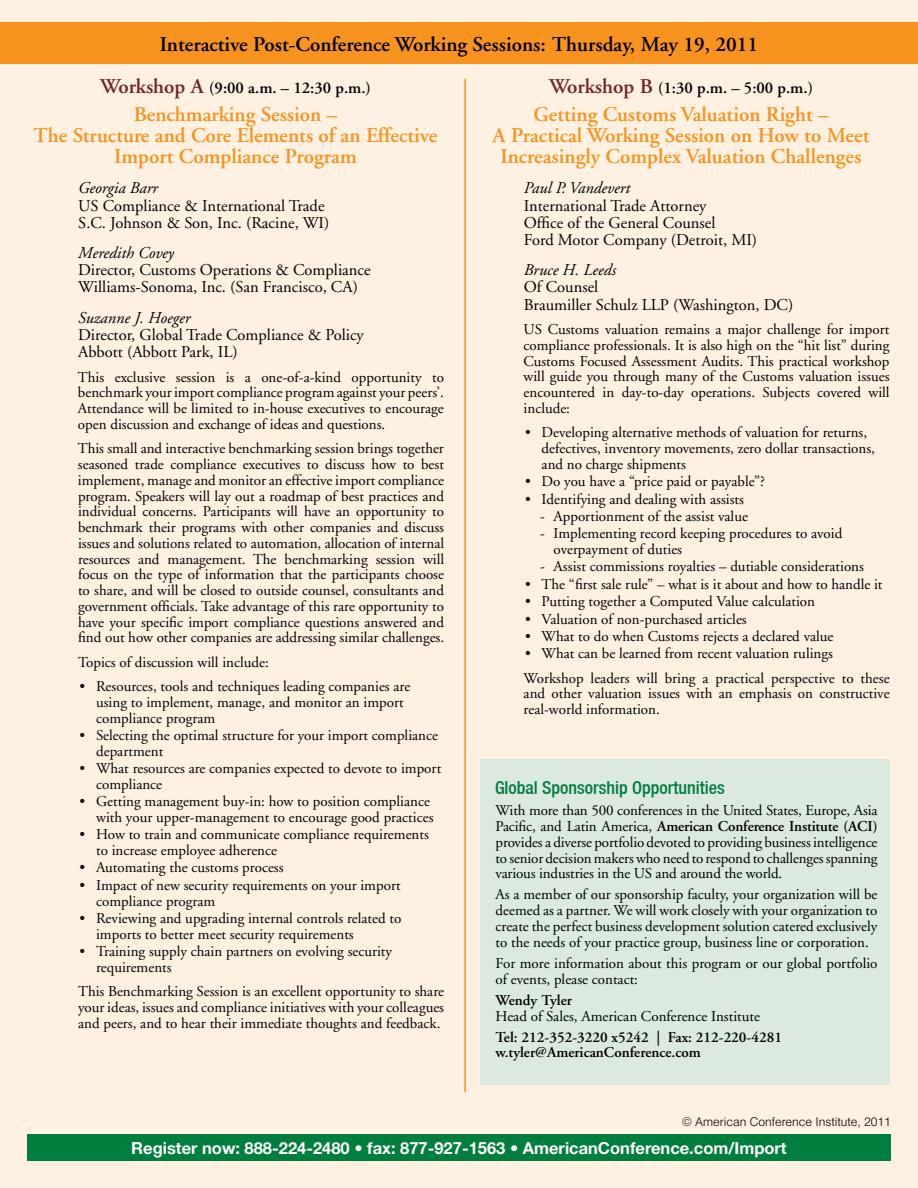
<style>
.page{position:relative;width:918px;height:1188px;background:#fff}
.page>*{position:absolute;margin:0;border:0;box-sizing:border-box;transform-origin:0 0}
.t1{font:600 21px/21px "Adobe Garamond";color:#f7931e;text-align:center}
.t2{font:600 21px "Adobe Garamond";color:#000}
.t3{font:500 condensed 18px "Helvetica Neue";color:#007e3d}
.t4{font:16.5px/17.2px "Adobe Garamond";color:#000}
.t5{font:700 16.5px "Helvetica Neue";color:#fff}
.t6{font:italic 16.5px "Adobe Garamond";color:#000}
.t7{font:600 16.5px "Adobe Garamond";color:#000}
.t8{font:15px/15.8px "Adobe Garamond";color:#000}
.t9{font:600 15px/15.8px "Adobe Garamond";color:#000}
.t10{font:300 12px "Helvetica";color:#000}
.s1{font-size:21px;color:#712627}
.s2{font-weight:600}
</style>
<div class="page">
<div style="left:1px;top:0;width:917px;height:1188px;background:#fff1e1"></div>
<div style="left:1px;top:22px;width:917px;height:41px;background:#f7931e"></div>
<div style="left:481px;top:760px;width:409px;height:325px;background:#dbe9df"></div>
<div style="left:27px;top:1134px;width:864px;height:27px;background:#007e3d"></div>
<hr style="left:464px;top:79px;width:2px;height:1013px;background:#f7931e">
<h1 class="t2" style="left:160px;top:33px;width:600px">Interactive Post-Conference Working Sessions: Thursday, May 19, 2011</h1>
<p class="t7" style="left:100px;top:79px;width:272px"><span class="s1">Workshop A</span> (9:00 a.m. – 12:30 p.m.)</p>
<h1 class="t1" style="left:34px;top:104px;width:405px">Benchmarking Session –<br>The Structure and Core Elements of an Effective<br>Import Compliance Program</h1>
<p class="t6" style="left:78px;top:179px;width:81px">Georgia Barr</p>
<p class="t4" style="left:78px;top:197px;width:253px">US Compliance &amp; International Trade<br>S.C. Johnson &amp; Son, Inc. (Racine, WI)</p>
<p class="t6" style="left:78px;top:244px;width:97px">Meredith Covey</p>
<p class="t4" style="left:78px;top:262px;width:294px">Director, Customs Operations &amp; Compliance<br>Williams-Sonoma, Inc. (San Francisco, CA)</p>
<p class="t6" style="left:78px;top:309px;width:114px">Suzanne J. Hoeger</p>
<p class="t4" style="left:78px;top:327px;width:287px">Director, Global Trade Compliance &amp; Policy<br>Abbott (Abbott Park, IL)</p>
<p class="t8" style="left:78px;top:369px;width:368px;text-align:justify">This exclusive session is a one-of-a-kind opportunity to benchmark your import compliance program against your peers’.<br>Attendance will be limited to in-house executives to encourage open discussion and exchange of ideas and questions.</p>
<p class="t8" style="left:78px;top:441px;width:368px;text-align:justify">This small and interactive benchmarking session brings together seasoned trade compliance executives to discuss how to best implement, manage and monitor an effective import compliance program. Speakers will lay out a roadmap of best practices and individual concerns. Participants will have an opportunity to benchmark their programs with other companies and discuss issues and solutions related to automation, allocation of internal resources and management. The benchmarking session will focus on the type of information that the participants choose to share, and will be closed to outside counsel, consultants and government officials. Take advantage of this rare opportunity to have your specific import compliance questions answered and find out how other companies are addressing similar challenges.</p>
<p class="t8" style="left:78px;top:654px;width:192px">Topics of discussion will include:</p>
<p class="t8" style="left:96px;top:679px;width:316px;text-indent:-16px">• Resources, tools and techniques leading companies are using to implement, manage, and monitor an import compliance program</p>
<p class="t8" style="left:96px;top:728px;width:343px;text-indent:-16px">• Selecting the optimal structure for your import compliance department</p>
<p class="t8" style="left:96px;top:761px;width:347px;text-indent:-16px">• What resources are companies expected to devote to import compliance</p>
<p class="t8" style="left:80px;top:794px;width:355px;text-align:right">• Getting management buy-in: how to position compliance with your upper-management to encourage good practices</p>
<p class="t8" style="left:96px;top:827px;width:334px;text-indent:-16px">• How to train and communicate compliance requirements to increase employee adherence</p>
<p class="t8" style="left:80px;top:860px;width:206px">• Automating the customs process</p>
<p class="t8" style="left:96px;top:878px;width:306px;text-indent:-16px">• Impact of new security requirements on your import compliance program</p>
<p class="t8" style="left:96px;top:911px;width:307px;text-indent:-16px">• Reviewing and upgrading internal controls related to imports to better meet security requirements</p>
<p class="t8" style="left:96px;top:944px;width:298px;text-indent:-16px">• Training supply chain partners on evolving security requirements</p>
<p class="t8" style="left:78px;top:984px;width:368px;text-align:justify">This Benchmarking Session is an excellent opportunity to share your ideas, issues and compliance initiatives with your colleagues and peers, and to hear their immediate thoughts and feedback.</p>
<p class="t7" style="left:549px;top:79px;width:265px"><span class="s1">Workshop B</span> (1:30 p.m. – 5:00 p.m.)</p>
<h1 class="t1" style="left:493px;top:104px;width:378px">Getting Customs Valuation Right –<br>A Practical Working Session on How to Meet<br>Increasingly Complex Valuation Challenges</h1>
<p class="t6" style="left:524px;top:179px;width:108px">Paul P. Vandevert</p>
<p class="t4" style="left:524px;top:197px;width:235px">International Trade Attorney<br>Office of the General Counsel<br>Ford Motor Company (Detroit, MI)</p>
<p class="t6" style="left:524px;top:261px;width:94px">Bruce H. Leeds</p>
<p class="t4" style="left:524px;top:279px;width:271px">Of Counsel<br>Braumiller Schulz LLP (Washington, DC)</p>
<p class="t8" style="left:523px;top:322px;width:368px;text-align:justify">US Customs valuation remains a major challenge for import compliance professionals. It is also high on the “hit list” during Customs Focused Assessment Audits. This practical workshop will guide you through many of the Customs valuation issues encountered in day-to-day operations. Subjects covered will include:</p>
<p class="t8" style="left:542px;top:425px;width:335px;text-indent:-16px">• Developing alternative methods of valuation for returns, defectives, inventory movements, zero dollar transactions, and no charge shipments</p>
<p class="t8" style="left:525px;top:474px;width:242px">• Do you have a “price paid or payable”?</p>
<p class="t8" style="left:525px;top:491px;width:220px">• Identifying and dealing with assists</p>
<p class="t8" style="left:540px;top:509px;width:209px">- Apportionment of the assist value</p>
<p class="t8" style="left:554px;top:526px;width:290px;text-indent:-14px">- Implementing record keeping procedures to avoid overpayment of duties</p>
<p class="t8" style="left:540px;top:559px;width:325px">- Assist commissions royalties – dutiable considerations</p>
<p class="t8" style="left:525px;top:577px;width:359px">• The “first sale rule” – what is it about and how to handle it</p>
<p class="t8" style="left:525px;top:594px;width:291px">• Putting together a Computed Value calculation</p>
<p class="t8" style="left:525px;top:611px;width:223px">• Valuation of non-purchased articles</p>
<p class="t8" style="left:525px;top:629px;width:310px">• What to do when Customs rejects a declared value</p>
<p class="t8" style="left:524px;top:642px;width:368px;line-height:24.5px">• What can be learned from recent valuation rulings<br>Workshop leaders will bring a practical perspective to these</p>
<p class="t8" style="left:524px;top:686px;width:368px">and other valuation issues with an emphasis on constructive real-world information.</p>
<p class="t3" style="left:495px;top:777px;width:231px">Global Sponsorship Opportunities</p>
<p class="t8" style="left:495px;top:803px;width:384px;text-align:justify">With more than 500 conferences in the United States, Europe, Asia Pacific, and Latin America, <span class="s2">American Conference Institute (ACI) </span>provides a diverse portfolio devoted to providing business intelligence to senior decisionmakerswho need to respond to challengesspanning various industries in the US and around the world.</p>
<p class="t8" style="left:495px;top:887px;width:384px;text-align:justify">As a member of our sponsorship faculty, your organization will be deemed as a partner. We will work closely with your organization to create the perfect business development solution catered exclusively to the needs of your practice group, business line or corporation.</p>
<p class="t8" style="left:496px;top:956px;width:384px">For more information about this program or our global portfolio of events, please contact:</p>
<p class="t9" style="left:496px;top:992px;width:78px">Wendy Tyler</p>
<p class="t8" style="left:496px;top:1008px;width:266px">Head of Sales, American Conference Institute</p>
<p class="t9" style="left:496px;top:1029px;width:288px">Tel: 212-352-3220 x5242 | Fax: 212-220-4281 w.tyler@AmericanConference.com</p>
<p class="t10" style="left:682px;top:1114px;width:210px">© American Conference Institute, 2011</p>
<p class="t5" style="left:131px;top:1138px;width:657px">Register now: 888-224-2480 • fax: 877-927-1563 • AmericanConference.com/Import</p>
</div>
